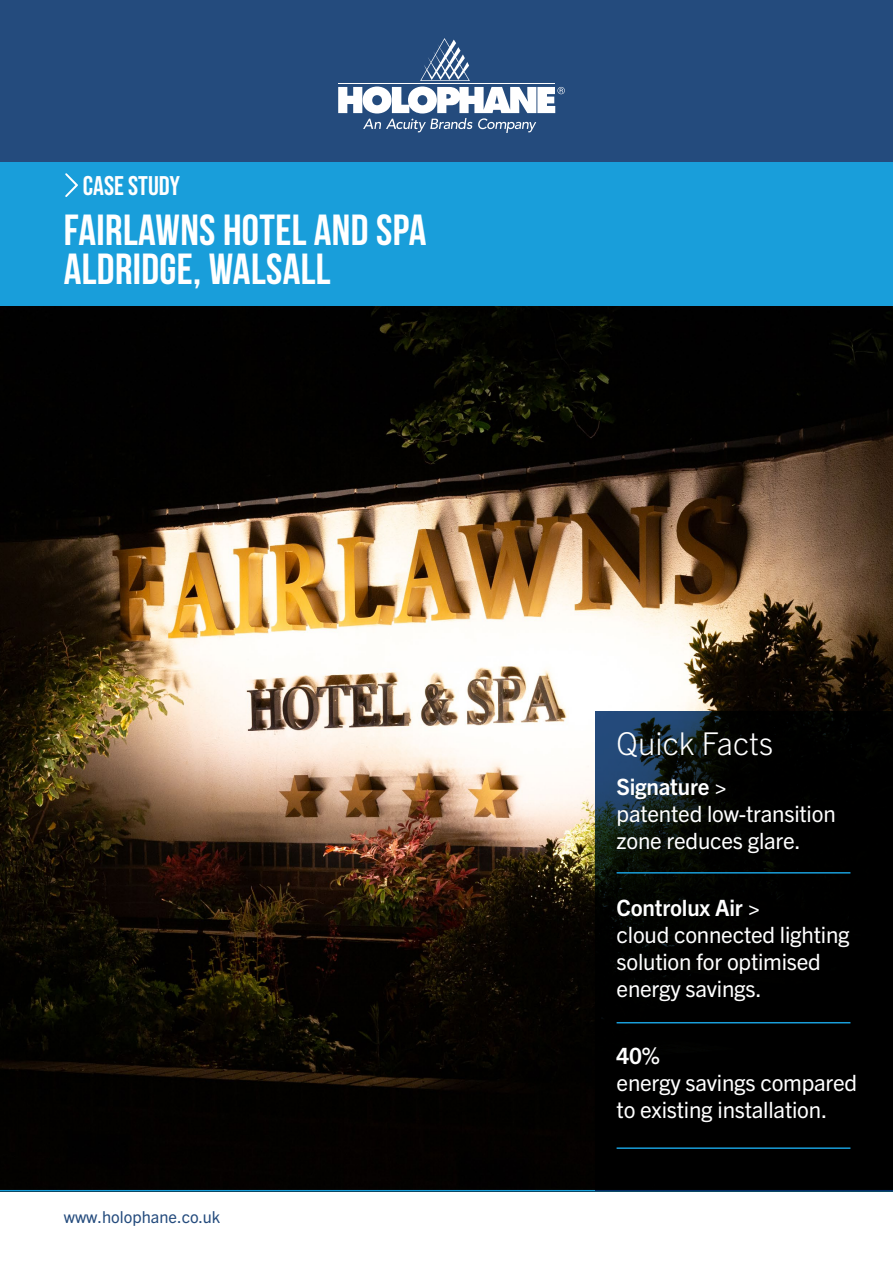
<style>
.page{position:relative;width:893px;height:1263px;background:#fff}
.page>*{position:absolute;margin:0;border:0;box-sizing:border-box;transform-origin:0 0}
.t1{font:700 43.5px/39px "Bebas Neue";letter-spacing:.01em;color:#fff}
.t2{font:300 31.5px "Trade Gothic Next LT Pro";color:#fff}
.t3{font:27px "Bebas Neue";color:#fff}
.t4{font:22.5px/27px "Trade Gothic Next LT Pro";letter-spacing:-.01em;color:#fff}
.t5{font:700 22.5px "Trade Gothic Next LT Pro";letter-spacing:-.01em;color:#fff}
.t6{font:16.5px "Trade Gothic Next LT Pro";color:#244b7d}
</style>
<div class="page">
<img style="left:0;top:306px;width:893px;height:884px">
<div style="left:0;top:162px;width:893px;height:144px;background:#199eda"></div>
<div style="left:0;top:0;width:893px;height:162px;background:#244b7d"></div>
<hr style="left:0;top:1190px;width:893px;height:1px;background:#199eda">
<svg style="left:65px;top:173px;width:13px;height:24px"></svg>
<svg style="left:595px;top:711px;width:298px;height:480px;background:#030607"></svg>
<hr style="left:338px;top:84px;width:216px;height:1px;background:#fff">
<svg style="left:420px;top:38px;width:50px;height:43px"></svg>
<svg style="left:338px;top:87px;width:227px;height:46px"></svg>
<hr style="left:617px;top:872px;width:233px;height:1px;background:#199eda">
<hr style="left:617px;top:1022px;width:233px;height:1px;background:#199eda">
<hr style="left:617px;top:1147px;width:233px;height:2px;background:#199eda">
<p class="t3" style="left:83px;top:170px;width:99px">CASE STUDY</p>
<h1 class="t1" style="left:64px;top:210px;width:364px">FAIRLAWNS HOTEL AND SPA<br>ALDRIDGE, WALSALL</h1>
<p class="t6" style="left:64px;top:1205px;width:158px">www.holophane.co.uk</p>
<h2 class="t2" style="left:617px;top:721px;width:158px">Quick Facts</h2>
<p class="t5" style="left:617px;top:771px;width:112px">Signature &gt;</p>
<p class="t4" style="left:617px;top:799px;width:221px">patented low-transition zone reduces glare.</p>
<p class="t5" style="left:617px;top:892px;width:145px">Controlux Air &gt;</p>
<p class="t4" style="left:617px;top:920px;width:235px">cloud connected lighting solution for optimised energy savings.</p>
<p class="t5" style="left:617px;top:1040px;width:45px">40%</p>
<p class="t4" style="left:617px;top:1068px;width:242px">energy savings compared to existing installation.</p>
</div>
